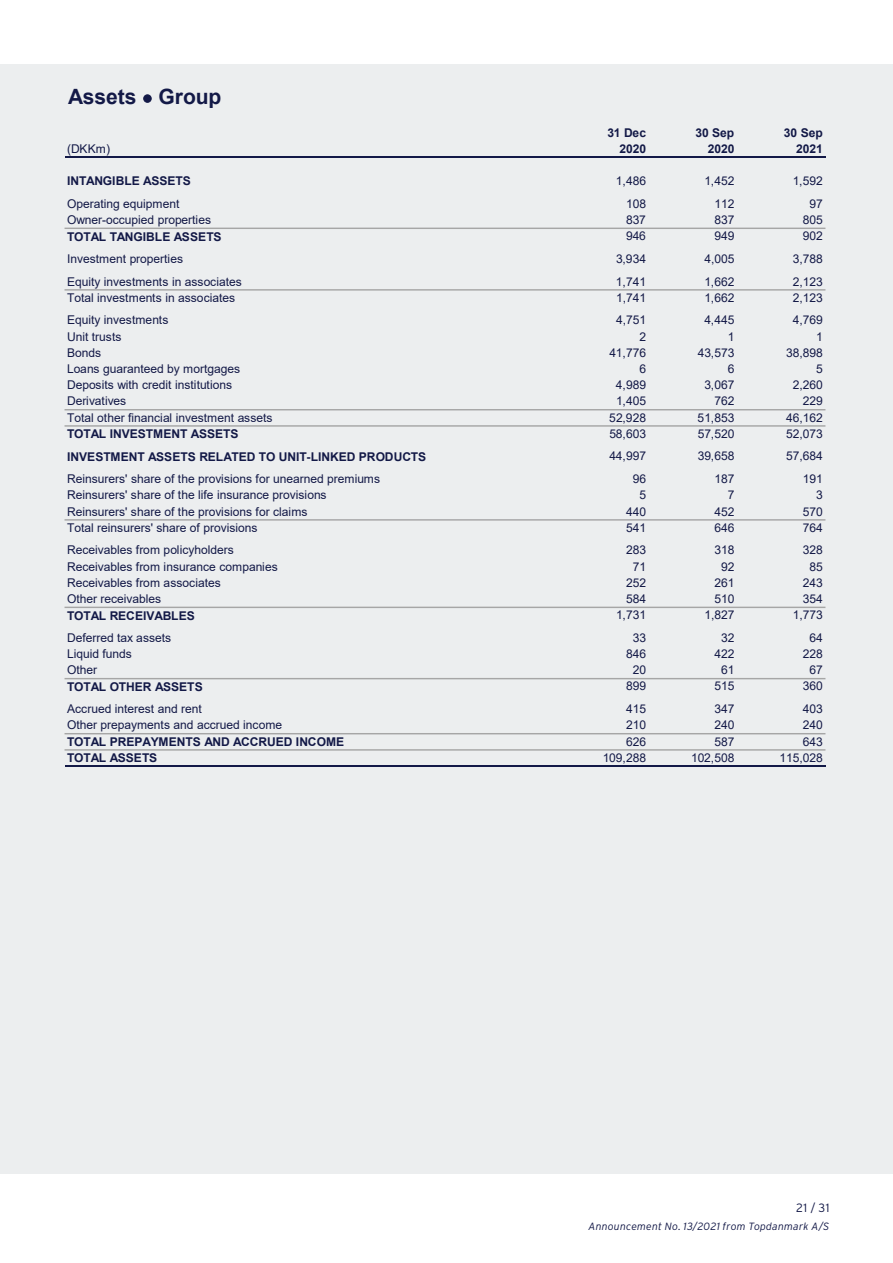
<style>
.page{position:relative;width:893px;height:1263px;background:#fff}
.page>*{position:absolute;margin:0;border:0;box-sizing:border-box;transform-origin:0 0}
.t1{font:700 21px "Arial";color:#131947}
.t2{font:12px "Arial";letter-spacing:-.005em;color:#131947}
.t3{font:700 12px "Arial";color:#131947}
.t4{font:300 12px "Interstate";color:#131947}
.t5{font:italic 300 10.5px "Interstate";letter-spacing:.015em;color:#131947}
</style>
<div class="page">
<div style="left:0;top:64px;width:893px;height:1110px;background:#eceeef"></div>
<svg style="left:143px;top:95px;width:8px;height:8px"></svg>
<hr style="left:65px;top:156px;width:760px;height:2px;background:#131947">
<hr style="left:65px;top:228px;width:760px;height:1px;background:#a6a6a6">
<hr style="left:65px;top:289px;width:760px;height:2px;background:#a6a6a6">
<hr style="left:65px;top:409px;width:760px;height:1px;background:#a6a6a6">
<hr style="left:65px;top:425px;width:760px;height:2px;background:#a6a6a6">
<hr style="left:65px;top:519px;width:760px;height:2px;background:#a6a6a6">
<hr style="left:65px;top:607px;width:760px;height:1px;background:#a6a6a6">
<hr style="left:65px;top:678px;width:760px;height:1px;background:#a6a6a6">
<hr style="left:65px;top:733px;width:760px;height:1px;background:#a6a6a6">
<hr style="left:65px;top:749px;width:760px;height:2px;background:#a6a6a6">
<hr style="left:65px;top:765px;width:760px;height:2px;background:#131947">
<h1 class="t1" style="left:68px;top:82px;width:155px">Assets Group</h1>
<p class="t3" style="left:607px;top:124px;width:40px">31 Dec</p>
<p class="t3" style="left:695px;top:124px;width:40px">30 Sep</p>
<p class="t3" style="left:784px;top:124px;width:40px">30 Sep</p>
<p class="t2" style="left:67px;top:140px;width:45px">(DKKm)</p>
<p class="t3" style="left:619px;top:140px;width:28px">2020</p>
<p class="t3" style="left:708px;top:140px;width:28px">2020</p>
<p class="t3" style="left:796px;top:140px;width:28px">2021</p>
<p class="t3" style="left:67px;top:173px;width:125px">INTANGIBLE ASSETS</p>
<p class="t2" style="left:616px;top:173px;width:32px">1,486</p>
<p class="t2" style="left:704px;top:173px;width:32px">1,452</p>
<p class="t2" style="left:793px;top:173px;width:32px">1,592</p>
<p class="t2" style="left:67px;top:195px;width:114px">Operating equipment</p>
<p class="t2" style="left:626px;top:195px;width:22px">108</p>
<p class="t2" style="left:714px;top:195px;width:22px">112</p>
<p class="t2" style="left:809px;top:195px;width:15px">97</p>
<p class="t2" style="left:67px;top:211px;width:146px">Owner-occupied properties</p>
<p class="t2" style="left:626px;top:211px;width:21px">837</p>
<p class="t2" style="left:714px;top:211px;width:21px">837</p>
<p class="t2" style="left:803px;top:211px;width:21px">805</p>
<p class="t3" style="left:67px;top:228px;width:156px">TOTAL TANGIBLE ASSETS</p>
<p class="t2" style="left:626px;top:228px;width:21px">946</p>
<p class="t2" style="left:714px;top:228px;width:21px">949</p>
<p class="t2" style="left:803px;top:228px;width:21px">902</p>
<p class="t2" style="left:67px;top:250px;width:118px">Investment properties</p>
<p class="t2" style="left:616px;top:250px;width:32px">3,934</p>
<p class="t2" style="left:704px;top:250px;width:32px">4,005</p>
<p class="t2" style="left:793px;top:250px;width:32px">3,788</p>
<p class="t2" style="left:67px;top:273px;width:176px">Equity investments in associates</p>
<p class="t2" style="left:616px;top:273px;width:32px">1,741</p>
<p class="t2" style="left:704px;top:273px;width:32px">1,662</p>
<p class="t2" style="left:793px;top:273px;width:32px">2,123</p>
<p class="t2" style="left:67px;top:289px;width:170px">Total investments in associates</p>
<p class="t2" style="left:616px;top:289px;width:32px">1,741</p>
<p class="t2" style="left:704px;top:289px;width:32px">1,662</p>
<p class="t2" style="left:793px;top:289px;width:32px">2,123</p>
<p class="t2" style="left:67px;top:312px;width:103px">Equity investments</p>
<p class="t2" style="left:616px;top:312px;width:32px">4,751</p>
<p class="t2" style="left:704px;top:312px;width:32px">4,445</p>
<p class="t2" style="left:793px;top:312px;width:32px">4,769</p>
<p class="t2" style="left:67px;top:328px;width:56px">Unit trusts</p>
<p class="t2" style="left:639px;top:328px;width:8px">2</p>
<p class="t2" style="left:728px;top:328px;width:8px">1</p>
<p class="t2" style="left:816px;top:328px;width:8px">1</p>
<p class="t2" style="left:67px;top:344px;width:36px">Bonds</p>
<p class="t2" style="left:609px;top:344px;width:38px">41,776</p>
<p class="t2" style="left:698px;top:344px;width:38px">43,573</p>
<p class="t2" style="left:786px;top:344px;width:38px">38,898</p>
<p class="t2" style="left:67px;top:360px;width:175px">Loans guaranteed by mortgages</p>
<p class="t2" style="left:639px;top:360px;width:8px">6</p>
<p class="t2" style="left:728px;top:360px;width:8px">6</p>
<p class="t2" style="left:816px;top:360px;width:8px">5</p>
<p class="t2" style="left:67px;top:377px;width:167px">Deposits with credit institutions</p>
<p class="t2" style="left:616px;top:377px;width:32px">4,989</p>
<p class="t2" style="left:704px;top:377px;width:32px">3,067</p>
<p class="t2" style="left:793px;top:377px;width:32px">2,260</p>
<p class="t2" style="left:67px;top:393px;width:61px">Derivatives</p>
<p class="t2" style="left:616px;top:393px;width:32px">1,405</p>
<p class="t2" style="left:714px;top:393px;width:21px">762</p>
<p class="t2" style="left:803px;top:393px;width:22px">229</p>
<p class="t2" style="left:67px;top:409px;width:207px">Total other financial investment assets</p>
<p class="t2" style="left:609px;top:409px;width:38px">52,928</p>
<p class="t2" style="left:698px;top:409px;width:38px">51,853</p>
<p class="t2" style="left:786px;top:409px;width:38px">46,162</p>
<p class="t3" style="left:67px;top:425px;width:173px">TOTAL INVESTMENT ASSETS</p>
<p class="t2" style="left:609px;top:425px;width:38px">58,603</p>
<p class="t2" style="left:698px;top:425px;width:38px">57,520</p>
<p class="t2" style="left:786px;top:425px;width:38px">52,073</p>
<p class="t3" style="left:67px;top:448px;width:361px">INVESTMENT ASSETS RELATED TO UNIT-LINKED PRODUCTS</p>
<p class="t2" style="left:609px;top:448px;width:38px">44,997</p>
<p class="t2" style="left:698px;top:448px;width:38px">39,658</p>
<p class="t2" style="left:786px;top:448px;width:38px">57,684</p>
<p class="t2" style="left:67px;top:471px;width:315px">Reinsurers' share of the provisions for unearned premiums</p>
<p class="t2" style="left:633px;top:471px;width:15px">96</p>
<p class="t2" style="left:714px;top:471px;width:22px">187</p>
<p class="t2" style="left:803px;top:471px;width:22px">191</p>
<p class="t2" style="left:67px;top:487px;width:261px">Reinsurers' share of the life insurance provisions</p>
<p class="t2" style="left:639px;top:487px;width:8px">5</p>
<p class="t2" style="left:728px;top:487px;width:8px">7</p>
<p class="t2" style="left:816px;top:487px;width:8px">3</p>
<p class="t2" style="left:67px;top:503px;width:242px">Reinsurers' share of the provisions for claims</p>
<p class="t2" style="left:626px;top:503px;width:21px">440</p>
<p class="t2" style="left:714px;top:503px;width:22px">452</p>
<p class="t2" style="left:803px;top:503px;width:21px">570</p>
<p class="t2" style="left:67px;top:519px;width:192px">Total reinsurers' share of provisions</p>
<p class="t2" style="left:626px;top:519px;width:21px">541</p>
<p class="t2" style="left:714px;top:519px;width:21px">646</p>
<p class="t2" style="left:803px;top:519px;width:21px">764</p>
<p class="t2" style="left:67px;top:542px;width:168px">Receivables from policyholders</p>
<p class="t2" style="left:626px;top:542px;width:21px">283</p>
<p class="t2" style="left:714px;top:542px;width:22px">318</p>
<p class="t2" style="left:803px;top:542px;width:21px">328</p>
<p class="t2" style="left:67px;top:558px;width:212px">Receivables from insurance companies</p>
<p class="t2" style="left:633px;top:558px;width:15px">71</p>
<p class="t2" style="left:721px;top:558px;width:15px">92</p>
<p class="t2" style="left:809px;top:558px;width:15px">85</p>
<p class="t2" style="left:67px;top:574px;width:155px">Receivables from associates</p>
<p class="t2" style="left:626px;top:574px;width:21px">252</p>
<p class="t2" style="left:714px;top:574px;width:22px">261</p>
<p class="t2" style="left:803px;top:574px;width:21px">243</p>
<p class="t2" style="left:67px;top:590px;width:96px">Other receivables</p>
<p class="t2" style="left:626px;top:590px;width:22px">584</p>
<p class="t2" style="left:714px;top:590px;width:22px">510</p>
<p class="t2" style="left:803px;top:590px;width:21px">354</p>
<p class="t3" style="left:67px;top:607px;width:129px">TOTAL RECEIVABLES</p>
<p class="t2" style="left:616px;top:607px;width:32px">1,731</p>
<p class="t2" style="left:704px;top:607px;width:32px">1,827</p>
<p class="t2" style="left:793px;top:607px;width:32px">1,773</p>
<p class="t2" style="left:67px;top:629px;width:106px">Deferred tax assets</p>
<p class="t2" style="left:633px;top:629px;width:15px">33</p>
<p class="t2" style="left:721px;top:629px;width:15px">32</p>
<p class="t2" style="left:809px;top:629px;width:15px">64</p>
<p class="t2" style="left:67px;top:646px;width:66px">Liquid funds</p>
<p class="t2" style="left:626px;top:646px;width:21px">846</p>
<p class="t2" style="left:714px;top:646px;width:21px">422</p>
<p class="t2" style="left:803px;top:646px;width:21px">228</p>
<p class="t2" style="left:67px;top:662px;width:32px">Other</p>
<p class="t2" style="left:633px;top:662px;width:15px">20</p>
<p class="t2" style="left:721px;top:662px;width:15px">61</p>
<p class="t2" style="left:809px;top:662px;width:15px">67</p>
<p class="t3" style="left:67px;top:678px;width:137px">TOTAL OTHER ASSETS</p>
<p class="t2" style="left:626px;top:678px;width:21px">899</p>
<p class="t2" style="left:714px;top:678px;width:21px">515</p>
<p class="t2" style="left:803px;top:678px;width:21px">360</p>
<p class="t2" style="left:67px;top:701px;width:136px">Accrued interest and rent</p>
<p class="t2" style="left:626px;top:701px;width:22px">415</p>
<p class="t2" style="left:714px;top:701px;width:21px">347</p>
<p class="t2" style="left:803px;top:701px;width:22px">403</p>
<p class="t2" style="left:67px;top:717px;width:217px">Other prepayments and accrued income</p>
<p class="t2" style="left:626px;top:717px;width:22px">210</p>
<p class="t2" style="left:714px;top:717px;width:22px">240</p>
<p class="t2" style="left:803px;top:717px;width:21px">240</p>
<p class="t3" style="left:67px;top:733px;width:279px">TOTAL PREPAYMENTS AND ACCRUED INCOME</p>
<p class="t2" style="left:626px;top:733px;width:21px">626</p>
<p class="t2" style="left:714px;top:733px;width:21px">587</p>
<p class="t2" style="left:803px;top:733px;width:21px">643</p>
<p class="t3" style="left:67px;top:749px;width:92px">TOTAL ASSETS</p>
<p class="t2" style="left:603px;top:749px;width:45px">109,288</p>
<p class="t2" style="left:691px;top:749px;width:45px">102,508</p>
<p class="t2" style="left:779px;top:749px;width:45px">115,028</p>
<p class="t4" style="left:796px;top:1199px;width:35px">21 / 31</p>
<p class="t5" style="left:588px;top:1218px;width:242px">Announcement No. 13/2021 from Topdanmark A/S</p>
</div>
